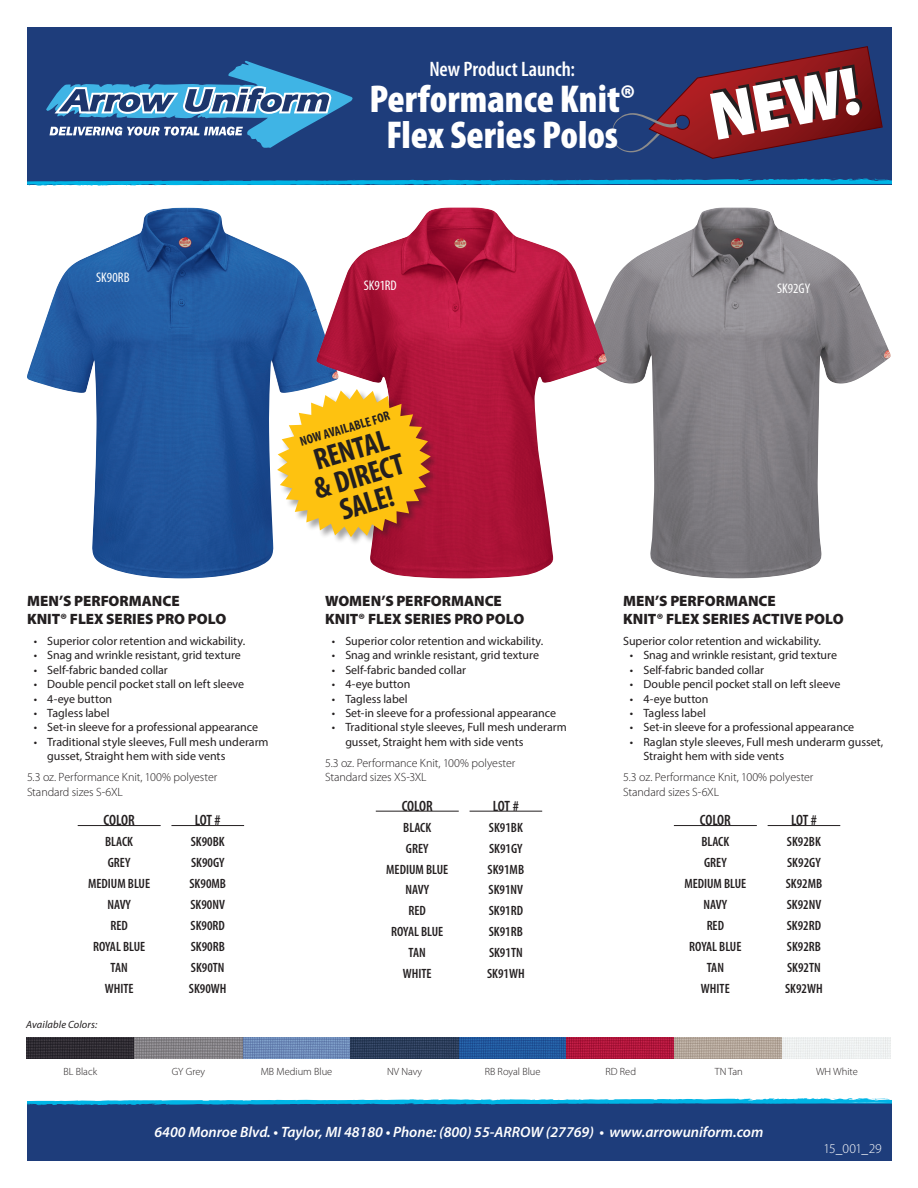
<style>
.page{position:relative;width:918px;height:1188px;background:#fff}
.page>*{position:absolute;margin:0;border:0;box-sizing:border-box;transform-origin:0 0}
.t1{font:900 semi-condensed 69px "Myriad Pro";color:#fff}
.t2{font:900 condensed 39px "Myriad Pro";color:#fff}
.t3{font:700 condensed 30.45px/27.8px "Myriad Pro";color:#231f20;text-align:center}
.t4{font:600 condensed 21px "Myriad Pro";color:#fff}
.t5{font:900 15px/18px "Myriad Pro";color:#231f20}
.t6{font:italic 600 15px "Myriad Pro";color:#fff}
.Paragraph_Style_1{font:600 condensed 15px "Myriad Pro";letter-spacing:-.015em;color:#231f20}
.t7{font:condensed 13.95px "Myriad Pro";letter-spacing:.005em;color:#fff}
.t8{font:600 condensed 13.5px "Myriad Pro";color:#231f20}
.t9{font:300 13.5px "Myriad Pro";letter-spacing:-.03em;color:#fff}
.t10{font:700 condensed 13.2px "Myriad Pro";color:#231f20}
.t11{font:12px/14.4px "Myriad Pro";color:#231f20}
.t12{font:300 12px "Myriad Pro";letter-spacing:-.005em;color:#231f20}
.Available_Colors_-_N{font:300 10.5px "Myriad Pro";color:#231f20}
.Available_Colors_-_T{font:italic 10.5px "Myriad Pro";letter-spacing:.01em;color:#231f20}
</style>
<div class="page">
<div style="left:27px;top:1103px;width:865px;height:58px;background:#1e3d7b"></div>
<div style="left:27px;top:27px;width:865px;height:157px;background:#1e3d7b"></div>
<svg style="left:27px;top:179px;width:865px;height:7px"></svg>
<svg style="left:27px;top:1098px;width:865px;height:8px"></svg>
<svg style="left:46px;top:60px;width:307px;height:88px"></svg>
<svg style="left:604px;top:46px;width:278px;height:113px"></svg>
<hr style="left:78px;top:825px;width:83px;height:1px;background:#231f20">
<hr style="left:171px;top:825px;width:73px;height:1px;background:#231f20">
<hr style="left:376px;top:811px;width:83px;height:1px;background:#231f20">
<hr style="left:470px;top:811px;width:72px;height:1px;background:#231f20">
<hr style="left:674px;top:825px;width:83px;height:1px;background:#231f20">
<hr style="left:768px;top:825px;width:72px;height:1px;background:#231f20">
<img style="left:27px;top:208px;width:289px;height:370px">
<img style="left:607px;top:208px;width:284px;height:371px">
<img style="left:316px;top:208px;width:291px;height:370px">
<div style="left:277px;top:389px;width:162px;height:157px;background:#231f20;opacity:.4"></div>
<svg style="left:277px;top:389px;width:154px;height:148px;background:#eeb13d"></svg>
<img style="left:26px;top:1037px;width:865px;height:22px">
<p class="t4" style="left:429px;top:56px;width:147px">New Product Launch:</p>
<p class="t2" style="left:369px;top:74px;width:267px">Performance Knit®</p>
<p class="t2" style="left:386px;top:110px;width:233px">Flex Series Polos</p>
<p class="t1" style="left:703px;top:79px;width:153px;rotate:-10deg">NEW!</p>
<p class="t7" style="left:96px;top:269px;width:35px">SK90RB</p>
<p class="t7" style="left:364px;top:277px;width:34px">SK91RD</p>
<p class="t7" style="left:777px;top:280px;width:34px">SK92GY</p>
<p class="t5" style="left:27px;top:591px;width:201px">MEN’S PERFORMANCE<br>KNIT® FLEX SERIES PRO POLO</p>
<p class="t11" style="left:34px;top:634px;width:213px">• Superior color retention and wickability.</p>
<p class="t11" style="left:34px;top:648px;width:209px">• Snag and wrinkle resistant, grid texture</p>
<p class="t11" style="left:34px;top:662px;width:136px">• Self-fabric banded collar</p>
<p class="t11" style="left:34px;top:677px;width:212px">• Double pencil pocket stall on left sleeve</p>
<p class="t11" style="left:34px;top:691px;width:80px">• 4-eye button</p>
<p class="t11" style="left:34px;top:706px;width:77px">• Tagless label</p>
<p class="t11" style="left:34px;top:720px;width:226px">• Set-in sleeve for a professional appearance</p>
<p class="t11" style="left:47px;top:734px;width:223px;text-indent:-14px">• Traditional style sleeves, Full mesh underarm gusset, Straight hem with side vents</p>
<p class="t12" style="left:27px;top:771px;width:192px">5.3 oz. Performance Knit, 100% polyester</p>
<p class="t12" style="left:27px;top:785px;width:97px">Standard sizes S-6XL</p>
<p class="Paragraph_Style_1" style="left:104px;top:811px;width:33px">COLOR</p>
<p class="Paragraph_Style_1" style="left:195px;top:811px;width:27px">LOT #</p>
<p class="t8" style="left:105px;top:833px;width:29px">BLACK</p>
<p class="t8" style="left:191px;top:833px;width:35px">SK90BK</p>
<p class="t8" style="left:108px;top:854px;width:24px">GREY</p>
<p class="t8" style="left:191px;top:854px;width:35px">SK90GY</p>
<p class="t8" style="left:88px;top:875px;width:64px">MEDIUM BLUE</p>
<p class="t8" style="left:190px;top:875px;width:38px">SK90MB</p>
<p class="t8" style="left:107px;top:896px;width:25px">NAVY</p>
<p class="t8" style="left:191px;top:896px;width:36px">SK90NV</p>
<p class="t8" style="left:110px;top:917px;width:19px">RED</p>
<p class="t8" style="left:191px;top:917px;width:36px">SK90RD</p>
<p class="t8" style="left:93px;top:938px;width:54px">ROYAL BLUE</p>
<p class="t8" style="left:191px;top:938px;width:36px">SK90RB</p>
<p class="t8" style="left:111px;top:959px;width:19px">TAN</p>
<p class="t8" style="left:191px;top:959px;width:35px">SK90TN</p>
<p class="t8" style="left:105px;top:980px;width:30px">WHITE</p>
<p class="t8" style="left:189px;top:980px;width:39px">SK90WH</p>
<p class="Available_Colors_-_T" style="left:26px;top:1018px;width:72px">Available Colors:</p>
<p class="t10" style="left:298px;top:433px;width:95px;rotate:-16deg">NOW AVAILABLE FOR</p>
<p class="t3" style="left:302px;top:449px;width:94px;rotate:-17deg">RENTAL &amp; DIRECT<br>SALE!</p>
<p class="t5" style="left:325px;top:591px;width:201px">WOMEN’S PERFORMANCE<br>KNIT® FLEX SERIES PRO POLO</p>
<p class="t11" style="left:332px;top:634px;width:213px">• Superior color retention and wickability.</p>
<p class="t11" style="left:332px;top:648px;width:209px">• Snag and wrinkle resistant, grid texture</p>
<p class="t11" style="left:332px;top:662px;width:136px">• Self-fabric banded collar</p>
<p class="t11" style="left:332px;top:677px;width:80px">• 4-eye button</p>
<p class="t11" style="left:332px;top:691px;width:77px">• Tagless label</p>
<p class="t11" style="left:332px;top:706px;width:226px">• Set-in sleeve for a professional appearance</p>
<p class="t11" style="left:345px;top:720px;width:223px;text-indent:-14px">• Traditional style sleeves, Full mesh underarm gusset, Straight hem with side vents</p>
<p class="t12" style="left:325px;top:756px;width:192px">5.3 oz. Performance Knit, 100% polyester</p>
<p class="t12" style="left:325px;top:771px;width:103px">Standard sizes XS-3XL</p>
<p class="Paragraph_Style_1" style="left:402px;top:797px;width:33px">COLOR</p>
<p class="Paragraph_Style_1" style="left:493px;top:797px;width:27px">LOT #</p>
<p class="t8" style="left:403px;top:819px;width:29px">BLACK</p>
<p class="t8" style="left:489px;top:819px;width:35px">SK91BK</p>
<p class="t8" style="left:406px;top:840px;width:24px">GREY</p>
<p class="t8" style="left:489px;top:840px;width:35px">SK91GY</p>
<p class="t8" style="left:386px;top:861px;width:64px">MEDIUM BLUE</p>
<p class="t8" style="left:488px;top:861px;width:38px">SK91MB</p>
<p class="t8" style="left:406px;top:882px;width:25px">NAVY</p>
<p class="t8" style="left:489px;top:882px;width:36px">SK91NV</p>
<p class="t8" style="left:409px;top:903px;width:19px">RED</p>
<p class="t8" style="left:489px;top:903px;width:36px">SK91RD</p>
<p class="t8" style="left:391px;top:924px;width:54px">ROYAL BLUE</p>
<p class="t8" style="left:489px;top:924px;width:36px">SK91RB</p>
<p class="t8" style="left:409px;top:944px;width:19px">TAN</p>
<p class="t8" style="left:489px;top:944px;width:35px">SK91TN</p>
<p class="t8" style="left:403px;top:965px;width:30px">WHITE</p>
<p class="t8" style="left:487px;top:965px;width:39px">SK91WH</p>
<p class="t5" style="left:623px;top:591px;width:222px">MEN’S PERFORMANCE<br>KNIT® FLEX SERIES ACTIVE POLO</p>
<p class="t11" style="left:623px;top:634px;width:199px">Superior color retention and wickability.</p>
<p class="t11" style="left:630px;top:648px;width:209px">• Snag and wrinkle resistant, grid texture</p>
<p class="t11" style="left:630px;top:662px;width:136px">• Self-fabric banded collar</p>
<p class="t11" style="left:630px;top:677px;width:212px">• Double pencil pocket stall on left sleeve</p>
<p class="t11" style="left:630px;top:691px;width:80px">• 4-eye button</p>
<p class="t11" style="left:630px;top:706px;width:77px">• Tagless label</p>
<p class="t11" style="left:630px;top:720px;width:226px">• Set-in sleeve for a professional appearance</p>
<p class="t11" style="left:643px;top:734px;width:241px;text-indent:-14px">• Raglan style sleeves, Full mesh underarm gusset,<br>Straight hem with side vents</p>
<p class="t12" style="left:623px;top:771px;width:192px">5.3 oz. Performance Knit, 100% polyester</p>
<p class="t12" style="left:623px;top:785px;width:97px">Standard sizes S-6XL</p>
<p class="Paragraph_Style_1" style="left:700px;top:811px;width:33px">COLOR</p>
<p class="Paragraph_Style_1" style="left:791px;top:811px;width:27px">LOT #</p>
<p class="t8" style="left:701px;top:833px;width:29px">BLACK</p>
<p class="t8" style="left:787px;top:833px;width:35px">SK92BK</p>
<p class="t8" style="left:704px;top:854px;width:24px">GREY</p>
<p class="t8" style="left:787px;top:854px;width:35px">SK92GY</p>
<p class="t8" style="left:684px;top:875px;width:64px">MEDIUM BLUE</p>
<p class="t8" style="left:786px;top:875px;width:38px">SK92MB</p>
<p class="t8" style="left:704px;top:896px;width:25px">NAVY</p>
<p class="t8" style="left:787px;top:896px;width:36px">SK92NV</p>
<p class="t8" style="left:707px;top:917px;width:19px">RED</p>
<p class="t8" style="left:787px;top:917px;width:36px">SK92RD</p>
<p class="t8" style="left:689px;top:938px;width:54px">ROYAL BLUE</p>
<p class="t8" style="left:787px;top:938px;width:36px">SK92RB</p>
<p class="t8" style="left:707px;top:959px;width:19px">TAN</p>
<p class="t8" style="left:787px;top:959px;width:35px">SK92TN</p>
<p class="t8" style="left:701px;top:980px;width:30px">WHITE</p>
<p class="t8" style="left:785px;top:980px;width:39px">SK92WH</p>
<p class="Available_Colors_-_N" style="left:63px;top:1065px;width:35px">BL Black</p>
<p class="Available_Colors_-_N" style="left:172px;top:1065px;width:35px">GY Grey</p>
<p class="Available_Colors_-_N" style="left:261px;top:1065px;width:73px">MB Medium Blue</p>
<p class="Available_Colors_-_N" style="left:387px;top:1065px;width:37px">NV Navy</p>
<p class="Available_Colors_-_N" style="left:485px;top:1065px;width:57px">RB Royal Blue</p>
<p class="Available_Colors_-_N" style="left:606px;top:1065px;width:32px">RD Red</p>
<p class="Available_Colors_-_N" style="left:715px;top:1065px;width:30px">TN Tan</p>
<p class="Available_Colors_-_N" style="left:816px;top:1065px;width:43px">WH White</p>
<p class="t6" style="left:155px;top:1122px;width:610px">6400 Monroe Blvd. • Taylor, MI 48180 • Phone: (800) 55-ARROW (27769) • www.arrowuniform.com</p>
<p class="t9" style="left:823px;top:1141px;width:60px">15_001_29</p>
</div>
